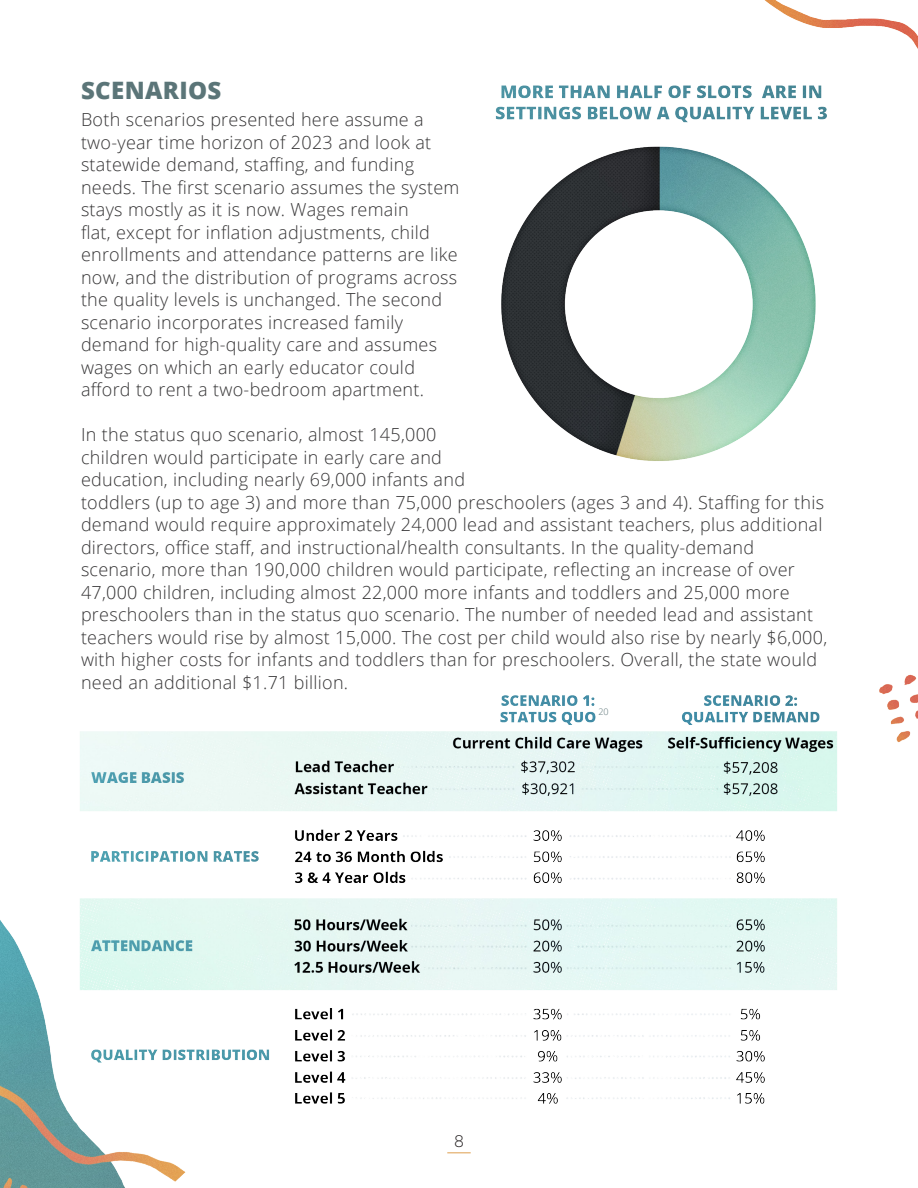
<style>
.page{position:relative;width:918px;height:1188px;background:#fff}
.page>*{position:absolute;margin:0;border:0;box-sizing:border-box;transform-origin:0 0}
.t1{font:800 24px "Open Sans";letter-spacing:.015em;color:#5b7578}
.t2{font:300 18px/22.5px "Open Sans";letter-spacing:.015em;color:#363536}
.t3{font:200 18px "Tenon";color:#231f20}
.t4{font:300 9px "Open Sans";color:#5f777a}
</style>
<div class="page">
<img style="left:0;top:0;width:918px;height:1188px">
<p class="t1" style="left:81px;top:72px;width:142px">SCENARIOS</p>
<p class="t2" style="left:81px;top:108px;width:380px">Both scenarios presented here assume a two-year time horizon of 2023 and look at statewide demand, staffing, and funding needs. The first scenario assumes the system stays mostly as it is now. Wages remain<br>flat, except for inflation adjustments, child enrollments and attendance patterns are like now, and the distribution of programs across the quality levels is unchanged. The second scenario incorporates increased family demand for high-quality care and assumes wages on which an early educator could afford to rent a two-bedroom apartment.</p>
<p class="t2" style="left:81px;top:423px;width:748px">In the status quo scenario, almost 145,000<br>children would participate in early care and<br>education, including nearly 69,000 infants and<br>toddlers (up to age 3) and more than 75,000 preschoolers (ages 3 and 4). Staffing for this demand would require approximately 24,000 lead and assistant teachers, plus additional directors, office staff, and instructional/health consultants. In the quality-demand scenario, more than 190,000 children would participate, reflecting an increase of over 47,000 children, including almost 22,000 more infants and toddlers and 25,000 more preschoolers than in the status quo scenario. The number of needed lead and assistant teachers would rise by almost 15,000. The cost per child would also rise by nearly $6,000, with higher costs for infants and toddlers than for preschoolers. Overall, the state would need an additional $1.71 billion.</p>
<p class="t4" style="left:598px;top:705px;width:12px">20</p>
<p class="t3" style="left:454px;top:1131px;width:12px">8</p>
</div>
